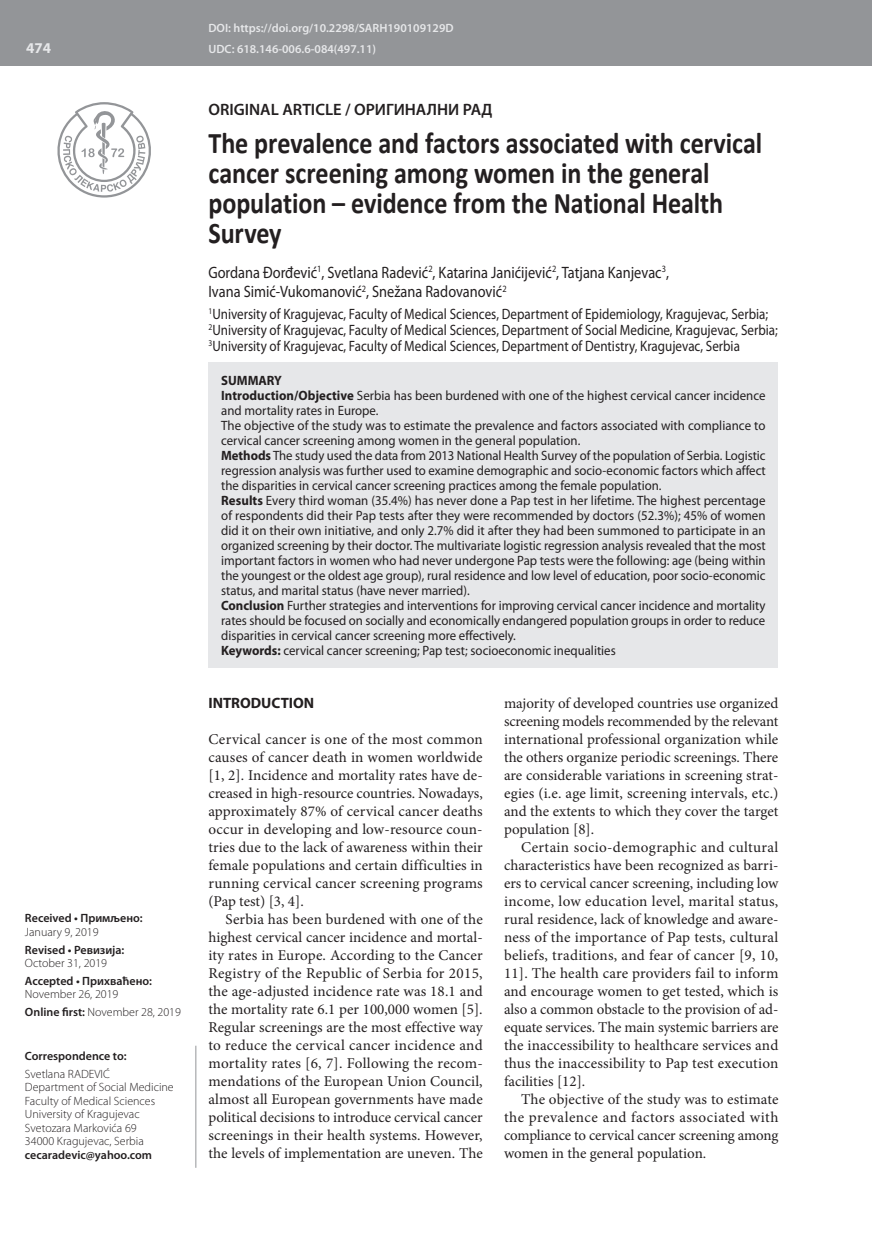
<style>
.page{position:relative;width:872px;height:1234px;background:#fff}
.page>*{position:absolute;margin:0;border:0;box-sizing:border-box;transform-origin:0 0}
.t1{font:700 30px/30px "Calibri";letter-spacing:-.005em;color:#231f20;scale:.87 1}
.t2{font:16.5px/19.5px "Myriad Pro";color:#231f20;scale:.87 1}
.t3{font:600 16.5px "Myriad Pro";color:#231f20}
.t4{font:15px/18px "Minion Pro";color:#231f20;text-align:justify}
.t5{font:15px/15.8px "Myriad Pro";color:#231f20;scale:.87 1}
.t6{font:700 15px "Myriad Pro";color:#231f20}
.t7{font:700 15px "Myriad Pro";color:#e6e7e9}
.t8{font:13.5px/15px "Myriad Pro";color:#231f20;scale:.95 1}
.t9{font:300 12px/13.5px "Myriad Pro";color:#231f20}
.t10{font:600 12px "Myriad Pro";color:#231f20}
.t11{font:600 12px/21.3px "Myriad Pro";color:#e6e7e9}
.s1{font-weight:600}
.s2{font-weight:700}
</style>
<div class="page">
<div style="left:0;top:0;width:872px;height:66px;background:#939598"></div>
<svg style="left:57px;top:102px;width:94px;height:95px"></svg>
<hr style="left:196px;top:1045px;width:1px;height:122px;background:#939598">
<div style="left:208px;top:362px;width:570px;height:306px;background:#e6e7e9"></div>
<p class="t7" style="left:26px;top:38px;width:26px">474</p>
<p class="t10" style="left:25px;top:910px;width:119px">Received • Примљено:</p>
<p class="t9" style="left:25px;top:924px;width:75px">January 9, 2019</p>
<p class="t10" style="left:25px;top:941px;width:101px">Revised • Ревизија:</p>
<p class="t9" style="left:25px;top:956px;width:84px">October 31, 2019</p>
<p class="t10" style="left:25px;top:972px;width:129px">Accepted • Прихваћено:</p>
<p class="t9" style="left:25px;top:985px;width:157px;line-height:17.7px">November 26, 2019<br><span class="s1">Online first:</span> November 28, 2019</p>
<p class="t10" style="left:25px;top:1047px;width:103px">Correspondence to:</p>
<p class="t9" style="left:25px;top:1066px;width:150px">Svetlana RADEVIĆ<br>Department of Social Medicine<br>Faculty of Medical Sciences<br>University of Kragujevac<br>Svetozara Markovića 69<br>34000 Kragujevac, Serbia</p>
<p class="t10" style="left:25px;top:1146px;width:129px">cecaradevic@yahoo.com</p>
<p class="t11" style="left:208px;top:17px;width:247px">DOI: https://doi.org/10.2298/SARH190109129D<br>UDC: 618.146-006.6-084(497.11)</p>
<p class="t3" style="left:208px;top:98px;width:286px">ORIGINAL ARTICLE / ОРИГИНАЛНИ РАД</p>
<h1 class="t1" style="left:208px;top:128px;width:638px">The prevalence and factors associated with cervical cancer screening among women in the general population – evidence from the National Health Survey</h1>
<p class="t2" style="left:208px;top:262px;width:531px">Gordana Đorđević<sup>1</sup>, Svetlana Radević<sup>2</sup>, Katarina Janićijević<sup>2</sup>, Tatjana Kanjevac<sup>3</sup>,<br>Ivana Simić-Vukomanović<sup>2</sup>, Snežana Radovanović<sup>2</sup></p>
<p class="t5" style="left:208px;top:306px;width:656px"><sup>1</sup>University of Kragujevac, Faculty of Medical Sciences, Department of Epidemiology, Kragujevac, Serbia;<br><sup>2</sup>University of Kragujevac, Faculty of Medical Sciences, Department of Social Medicine, Kragujevac, Serbia;<br><sup>3</sup>University of Kragujevac, Faculty of Medical Sciences, Department of Dentistry, Kragujevac, Serbia</p>
<p class="t8" style="left:221px;top:373px;width:575px"><span class="s2">SUMMARY<br>Introduction/Objective</span> Serbia has been burdened with one of the highest cervical cancer incidence and mortality rates in Europe.<br>The objective of the study was to estimate the prevalence and factors associated with compliance to cervical cancer screening among women in the general population.<br><span class="s2">Methods</span> The study used the data from 2013 National Health Survey of the population of Serbia. Logistic regression analysis was further used to examine demographic and socio-economic factors which affect the disparities in cervical cancer screening practices among the female population.<br><span class="s2">Results</span> Every third woman (35.4%) has never done a Pap test in her lifetime. The highest percentage of respondents did their Pap tests after they were recommended by doctors (52.3%); 45% of women did it on their own initiative, and only 2.7% did it after they had been summoned to participate in an organized screening by their doctor. The multivariate logistic regression analysis revealed that the most important factors in women who had never undergone Pap tests were the following: age (being within the youngest or the oldest age group), rural residence and low level of education, poor socio-economic status, and marital status (have never married).<br><span class="s2">Conclusion</span> Further strategies and interventions for improving cervical cancer incidence and mortality rates should be focused on socially and economically endangered population groups in order to reduce disparities in cervical cancer screening more effectively.<br><span class="s2">Keywords:</span> cervical cancer screening; Pap test; socioeconomic inequalities</p>
<p class="t6" style="left:208px;top:693px;width:107px">INTRODUCTION</p>
<p class="t4" style="left:208px;top:730px;width:276px">Cervical cancer is one of the most common causes of cancer death in women worldwide [1, 2]. Incidence and mortality rates have de&shy;creased in high-resource countries. Nowadays, approximately 87% of cervical cancer deaths occur in developing and low-resource coun&shy;tries due to the lack of awareness within their female populations and certain difficulties in running cervical cancer screening programs (Pap test) [3, 4].</p>
<p class="t4" style="left:208px;top:910px;width:276px;text-indent:17px">Serbia has been burdened with one of the highest cervical cancer incidence and mortal&shy;ity rates in Europe. According to the Cancer Registry of the Republic of Serbia for 2015, the age-adjusted incidence rate was 18.1 and the mortality rate 6.1 per 100,000 women [5].<br>Regular screenings are the most effective way to reduce the cervical cancer incidence and mortality rates [6, 7]. Following the recom&shy;mendations of the European Union Council, almost all European governments have made political decisions to introduce cervical cancer screenings in their health systems. However, the levels of implementation are uneven. The</p>
<p class="t4" style="left:504px;top:694px;width:276px">majority of developed countries use organized screening models recommended by the relevant international professional organization while the others organize periodic screenings. There are considerable variations in screening strat&shy;egies (i.e. age limit, screening intervals, etc.) and the extents to which they cover the target population [8].</p>
<p class="t4" style="left:504px;top:838px;width:276px;text-indent:17px">Certain socio-demographic and cultural characteristics have been recognized as barri&shy;ers to cervical cancer screening, including low income, low education level, marital status, rural residence, lack of knowledge and aware&shy;ness of the importance of Pap tests, cultural beliefs, traditions, and fear of cancer [9, 10, 11]. The health care providers fail to inform and encourage women to get tested, which is also a common obstacle to the provision of ad&shy;equate services. The main systemic barriers are the inaccessibility to healthcare services and thus the inaccessibility to Pap test execution facilities [12].</p>
<p class="t4" style="left:504px;top:1090px;width:276px;text-indent:17px">The objective of the study was to estimate the prevalence and factors associated with compliance to cervical cancer screening among women in the general population.</p>
</div>
